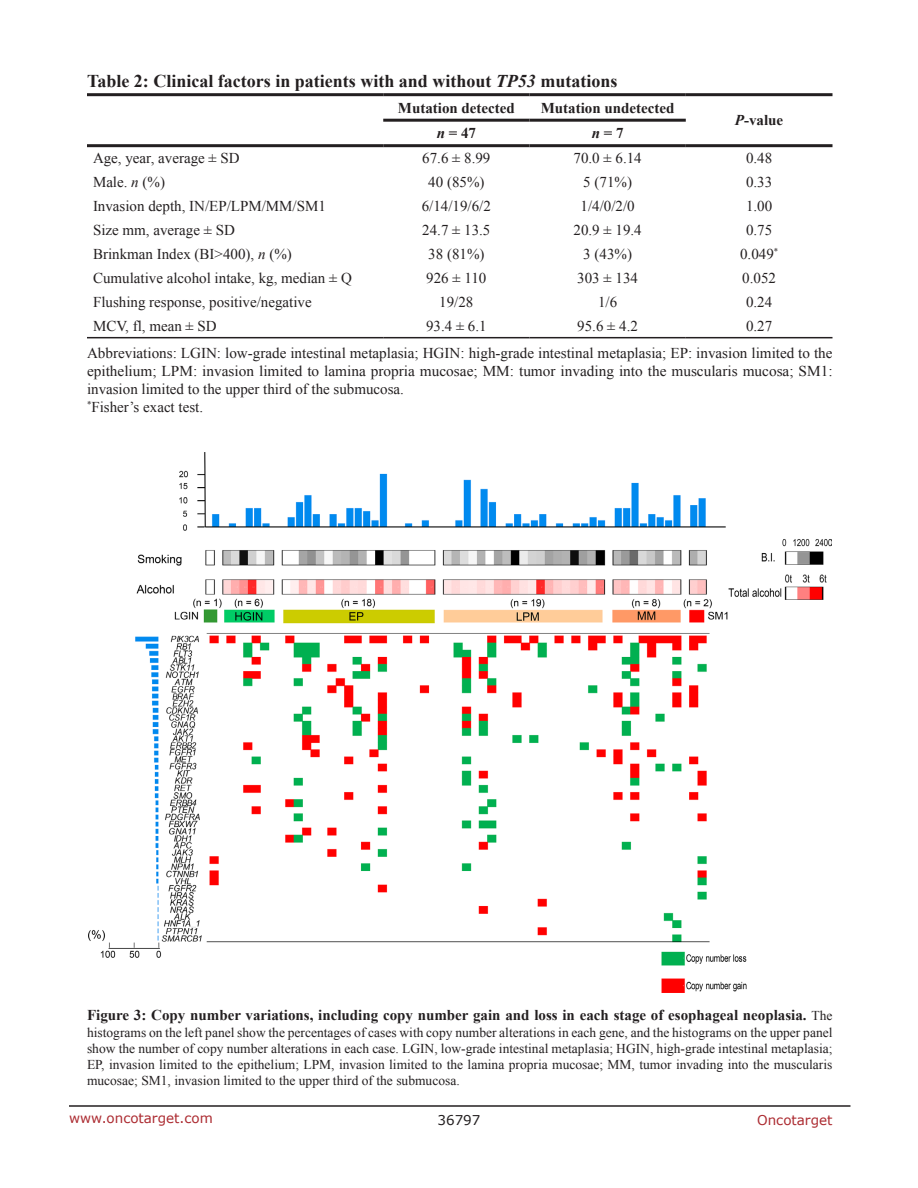
<style>
.page{position:relative;width:918px;height:1188px;background:#fff}
.page>*{position:absolute;margin:0;border:0;box-sizing:border-box;transform-origin:0 0}
.TableHeading{font:700 18px "Times New Roman";color:#231f20}
.TableText{font:15px/18px "Times New Roman";color:#231f20;text-align:justify}
.FigureText{font:700 15px "Times New Roman";color:#231f20}
.TableText-2{font:700 15px "Times New Roman";color:#231f20}
.FigureText-2{font:13.5px/16.2px "Times New Roman";color:#231f20;text-align:justify}
.t1{font:13.5px "Verdana";color:#ac2b31}
.t2{font:13.5px "Verdana";color:#231f20}
.s1{font-style:italic}
.s2{font-weight:400;font-size:13.5px}
</style>
<div class="page">
<hr style="left:69px;top:1105px;width:781px;height:2px;background:#231f20">
<hr style="left:87px;top:93px;width:296px;height:3px;background:#231f20">
<hr style="left:87px;top:144px;width:296px;height:3px;background:#231f20">
<hr style="left:383px;top:93px;width:147px;height:3px;background:#231f20">
<hr style="left:530px;top:93px;width:156px;height:3px;background:#231f20">
<hr style="left:686px;top:93px;width:147px;height:3px;background:#231f20">
<hr style="left:686px;top:144px;width:147px;height:3px;background:#231f20">
<hr style="left:383px;top:119px;width:147px;height:3px;background:#231f20">
<hr style="left:530px;top:119px;width:156px;height:3px;background:#231f20">
<hr style="left:383px;top:144px;width:147px;height:3px;background:#231f20">
<hr style="left:530px;top:144px;width:156px;height:3px;background:#231f20">
<hr style="left:87px;top:337px;width:296px;height:1px;background:#231f20">
<hr style="left:383px;top:337px;width:147px;height:1px;background:#231f20">
<hr style="left:530px;top:337px;width:156px;height:1px;background:#231f20">
<hr style="left:686px;top:337px;width:147px;height:1px;background:#231f20">
<img style="left:88px;top:453px;width:744px;height:539px">
<p class="TableHeading" style="left:87px;top:69px;width:532px">Table 2: Clinical factors in patients with and without <span class="s1">TP53</span> mutations</p>
<p class="TableText-2" style="left:398px;top:97px;width:119px">Mutation detected</p>
<p class="TableText-2" style="left:541px;top:97px;width:135px">Mutation undetected</p>
<p class="TableText-2" style="left:437px;top:123px;width:41px"><span class="s1">n</span> = 47</p>
<p class="TableText-2" style="left:592px;top:123px;width:33px"><span class="s1">n</span> = 7</p>
<p class="TableText-2" style="left:735px;top:110px;width:50px"><span class="s1">P</span>-value</p>
<p class="TableText" style="left:93px;top:149px;width:148px">Age, year, average ± SD</p>
<p class="TableText" style="left:422px;top:149px;width:70px">67.6 ± 8.99</p>
<p class="TableText" style="left:574px;top:149px;width:70px">70.0 ± 6.14</p>
<p class="TableText" style="left:746px;top:149px;width:28px">0.48</p>
<p class="TableText" style="left:93px;top:173px;width:74px">Male. <span class="s1">n</span> (%)</p>
<p class="TableText" style="left:428px;top:173px;width:58px">40 (85%)</p>
<p class="TableText" style="left:583px;top:173px;width:50px">5 (71%)</p>
<p class="TableText" style="left:746px;top:173px;width:28px">0.33</p>
<p class="TableText" style="left:93px;top:197px;width:234px">Invasion depth, IN/EP/LPM/MM/SM1</p>
<p class="TableText" style="left:422px;top:197px;width:71px">6/14/19/6/2</p>
<p class="TableText" style="left:581px;top:197px;width:56px">1/4/0/2/0</p>
<p class="TableText" style="left:746px;top:197px;width:28px">1.00</p>
<p class="TableText" style="left:93px;top:221px;width:143px">Size mm, average ± SD</p>
<p class="TableText" style="left:422px;top:221px;width:70px">24.7 ± 13.5</p>
<p class="TableText" style="left:574px;top:221px;width:70px">20.9 ± 19.4</p>
<p class="TableText" style="left:746px;top:221px;width:28px">0.75</p>
<p class="TableText" style="left:93px;top:245px;width:200px">Brinkman Index (BI&gt;400), <span class="s1">n</span> (%)</p>
<p class="TableText" style="left:428px;top:245px;width:58px">38 (81%)</p>
<p class="TableText" style="left:583px;top:245px;width:50px">3 (43%)</p>
<p class="TableText" style="left:740px;top:245px;width:40px">0.049<sup>*</sup></p>
<p class="TableText" style="left:93px;top:269px;width:261px">Cumulative alcohol intake, kg, median ± Q</p>
<p class="TableText" style="left:426px;top:269px;width:62px">926 ± 110</p>
<p class="TableText" style="left:577px;top:269px;width:62px">303 ± 134</p>
<p class="TableText" style="left:742px;top:269px;width:35px">0.052</p>
<p class="TableText" style="left:93px;top:293px;width:220px">Flushing response, positive/negative</p>
<p class="TableText" style="left:439px;top:293px;width:36px">19/28</p>
<p class="TableText" style="left:598px;top:293px;width:21px">1/6</p>
<p class="TableText" style="left:746px;top:293px;width:28px">0.24</p>
<p class="TableText" style="left:93px;top:317px;width:125px">MCV, fl, mean ± SD</p>
<p class="TableText" style="left:426px;top:317px;width:62px">93.4 ± 6.1</p>
<p class="TableText" style="left:577px;top:317px;width:62px">95.6 ± 4.2</p>
<p class="TableText" style="left:746px;top:317px;width:28px">0.27</p>
<p class="TableText" style="left:87px;top:344px;width:747px">Abbreviations: LGIN: low-grade intestinal metaplasia; HGIN: high-grade intestinal metaplasia; EP: invasion limited to the epithelium; LPM: invasion limited to lamina propria mucosae; MM: tumor invading into the muscularis mucosa; SM1: invasion limited to the upper third of the submucosa.</p>
<p class="TableText" style="left:87px;top:398px;width:118px"><sup>*</sup>Fisher’s exact test.</p>
<p class="FigureText" style="left:87px;top:1005px;width:747px">Figure 3: Copy number variations, including copy number gain and loss in each stage of esophageal neoplasia. <span class="s2">The</span></p>
<p class="FigureText-2" style="left:87px;top:1024px;width:747px">histograms on the left panel show the percentages of cases with copy number alterations in each gene, and the histograms on the upper panel show the number of copy number alterations in each case. LGIN, low-grade intestinal metaplasia; HGIN, high-grade intestinal metaplasia; EP, invasion limited to the epithelium; LPM, invasion limited to the lamina propria mucosae; MM, tumor invading into the muscularis mucosae; SM1, invasion limited to the upper third of the submucosa.</p>
<p class="t1" style="left:69px;top:1109px;width:145px">www.oncotarget.com</p>
<p class="t2" style="left:438px;top:1111px;width:44px">36797</p>
<p class="t1" style="left:757px;top:1111px;width:77px">Oncotarget</p>
</div>
